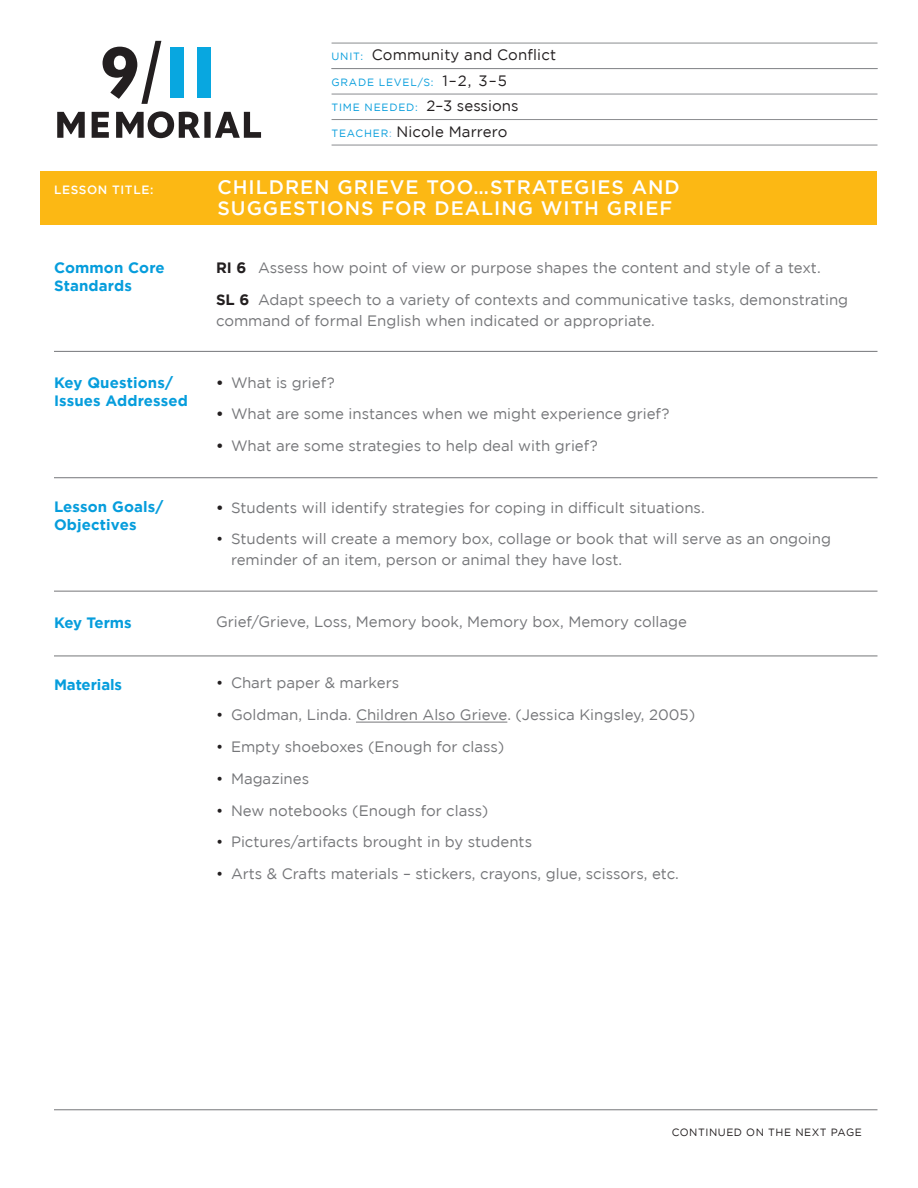
<style>
.page{position:relative;width:918px;height:1188px;background:#fff}
.page>*{position:absolute;margin:0;border:0;box-sizing:border-box;transform-origin:0 0}
.t1{font:500 19.5px/21px "Gotham";letter-spacing:.05em;color:#fff}
.t2{font:15px/21px "Gotham";color:#757679}
.t3{font:700 15px/18px "Gotham";letter-spacing:.01em;color:#069ddc}
.t4{font:15px "Gotham";letter-spacing:.01em;color:#231f20}
.t5{font:700 15px "Gotham";letter-spacing:-.02em;color:#069ddc}
.t6{font:500 12px "Gotham";letter-spacing:.05em;color:#fff}
.t7{font:10.5px "Gotham";letter-spacing:.075em;color:#069ddc}
.t8{font:10.5px "Gotham";letter-spacing:.05em;color:#231f20}
.s1{font-size:10.5px;color:#069ddc}
.s2{font-size:15px;color:#231f20}
.s3{font-size:10.5px;color:#62b6e6}
.s4{font-weight:700;color:#231f20}
.s5{color:#231f20}
</style>
<div class="page">
<hr style="left:332px;top:43px;width:545px;height:1px;background:#8a8c8f">
<hr style="left:332px;top:68px;width:545px;height:1px;background:#8a8c8f">
<hr style="left:332px;top:94px;width:545px;height:1px;background:#8a8c8f">
<hr style="left:332px;top:119px;width:545px;height:1px;background:#8a8c8f">
<hr style="left:332px;top:145px;width:545px;height:1px;background:#8a8c8f">
<div style="left:40px;top:171px;width:838px;height:54px;background:#fcb814"></div>
<hr style="left:54px;top:351px;width:824px;height:1px;background:#757679">
<hr style="left:54px;top:477px;width:824px;height:1px;background:#757679">
<hr style="left:54px;top:591px;width:824px;height:1px;background:#757679">
<hr style="left:54px;top:656px;width:824px;height:1px;background:#757679">
<svg style="left:92px;top:112px;width:17px;height:26px"></svg>
<svg style="left:57px;top:112px;width:28px;height:26px"></svg>
<div style="left:171px;top:47px;width:13px;height:51px;background:#08a7e0"></div>
<div style="left:197px;top:47px;width:14px;height:51px;background:#08a7e0"></div>
<svg style="left:103px;top:41px;width:58px;height:63px"></svg>
<svg style="left:116px;top:111px;width:145px;height:27px"></svg>
<hr style="left:356px;top:722px;width:151px;height:1px;background:#757679">
<hr style="left:54px;top:1109px;width:824px;height:1px;background:#757679">
<p class="t4" style="left:332px;top:47px;width:226px"><span class="s1">UNIT:</span> Community and Conflict</p>
<p class="t7" style="left:332px;top:76px;width:177px">GRADE LEVEL/S: <span class="s2">1–2, 3–5</span></p>
<p class="t7" style="left:332px;top:102px;width:188px">TIME NEEDED: <span class="s2">2–3 sessions</span></p>
<p class="t4" style="left:332px;top:123px;width:177px"><span class="s1">TEACHER</span><span class="s3">:</span> Nicole Marrero</p>
<p class="t6" style="left:54px;top:183px;width:101px">LESSON TITLE:</p>
<p class="t1" style="left:218px;top:177px;width:464px">CHILDREN GRIEVE TOO…STRATEGIES AND<br>SUGGESTIONS FOR DEALING WITH GRIEF</p>
<p class="t3" style="left:54px;top:259px;width:112px">Common Core<br>Standards</p>
<p class="t2" style="left:216px;top:257px;width:606px"><span class="s4">RI 6</span> Assess how point of view or purpose shapes the content and style of a text.</p>
<p class="t2" style="left:216px;top:289px;width:634px"><span class="s4">SL 6</span> Adapt speech to a variety of contexts and communicative tasks, demonstrating command of formal English when indicated or appropriate.</p>
<p class="t3" style="left:54px;top:373px;width:135px">Key Questions/<br>Issues Addressed</p>
<p class="t2" style="left:216px;top:372px;width:120px"><span class="s4">•</span> What is grief?</p>
<p class="t2" style="left:216px;top:403px;width:455px"><span class="s4">•</span> What are some instances when we might experience grief?</p>
<p class="t2" style="left:216px;top:435px;width:383px"><span class="s4">•</span> What are some strategies to help deal with grief?</p>
<p class="t3" style="left:54px;top:497px;width:111px">Lesson Goals/<br>Objectives</p>
<p class="t2" style="left:216px;top:497px;width:490px"><span class="s4">•</span> Students will identify strategies for coping in difficult situations.</p>
<p class="t2" style="left:231px;top:528px;width:602px;text-indent:-15px"><span class="s5">•</span> Students will create a memory box, collage or book that will serve as an ongoing reminder of an item, person or animal they have lost.</p>
<p class="t5" style="left:54px;top:614px;width:79px">Key Terms</p>
<p class="t2" style="left:216px;top:611px;width:473px">Grief/Grieve, Loss, Memory book, Memory box, Memory collage</p>
<p class="t3" style="left:54px;top:675px;width:70px">Materials</p>
<p class="t2" style="left:216px;top:672px;width:185px"><span class="s5">•</span> Chart paper &amp; markers</p>
<p class="t2" style="left:216px;top:704px;width:481px"><span class="s5">•</span> Goldman, Linda. Children Also Grieve. (Jessica Kingsley, 2005)</p>
<p class="t2" style="left:216px;top:736px;width:290px"><span class="s5">•</span> Empty shoeboxes (Enough for class)</p>
<p class="t2" style="left:216px;top:768px;width:95px"><span class="s5">•</span> Magazines</p>
<p class="t2" style="left:216px;top:800px;width:274px"><span class="s5">•</span> New notebooks (Enough for class)</p>
<p class="t2" style="left:216px;top:831px;width:318px"><span class="s5">•</span> Pictures/artifacts brought in by students</p>
<p class="t2" style="left:216px;top:863px;width:464px"><span class="s5">•</span> Arts &amp; Crafts materials – stickers, crayons, glue, scissors, etc.</p>
<p class="t8" style="left:672px;top:1126px;width:192px">CONTINUED ON THE NEXT PAGE</p>
</div>
